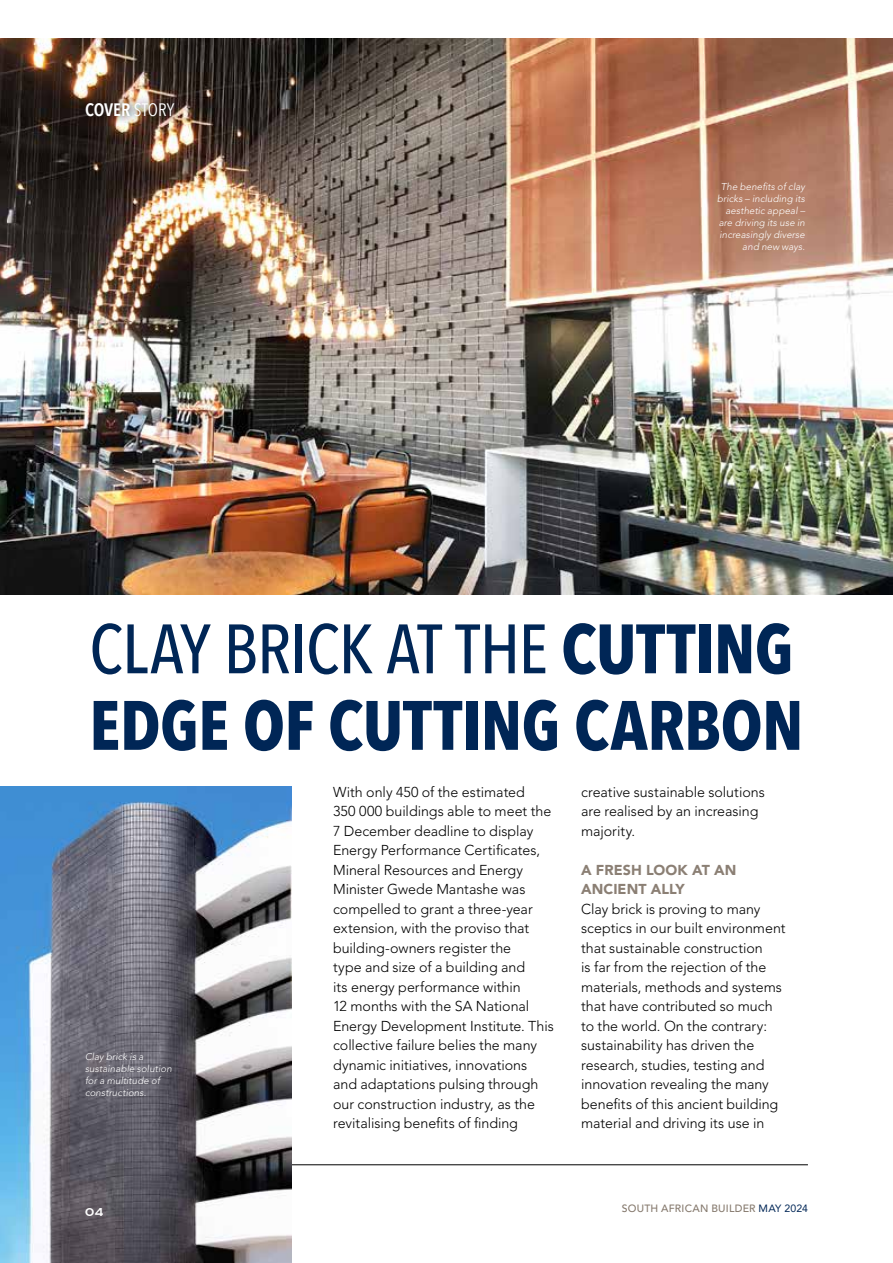
<style>
.page{position:relative;width:893px;height:1263px;background:#fff}
.page>*{position:absolute;margin:0;border:0;box-sizing:border-box;transform-origin:0 0}
.t1{font:700 69px/76.5px "Avenir Next Condensed";letter-spacing:-.005em;color:#002656}
.t2{font:600 18px "Avenir Next Condensed";letter-spacing:-.01em;color:#fff}
.t3{font:15px "Copperplate";color:#fff}
.t4{font:300 14.25px/19.5px "Avenir LT Std";color:#000}
.t5{font:900 14.25px/19.5px "Avenir LT Std";letter-spacing:.005em;color:#8b7f74}
.t6{font:500 10.5px "Avenir LT Std";letter-spacing:.02em;color:#867a6e}
.t7{font:italic 300 9.75px/12px "Avenir LT Std";letter-spacing:.01em;color:#fff;text-align:right}
.s1{font-weight:400}
.s2{font-weight:500}
.s3{font-weight:400;color:#002656}
</style>
<div class="page">
<hr style="left:85px;top:1164px;width:723px;height:1px;background:#000">
<img style="left:0;top:38px;width:893px;height:556px">
<div style="left:78px;top:96px;width:103px;height:28px;background:#000;opacity:.75"></div>
<img style="left:0;top:786px;width:291px;height:477px">
<p class="t2" style="left:85px;top:99px;width:91px">COVER <span class="s1">STORY</span></p>
<p class="t7" style="left:717px;top:181px;width:89px">The benefits of clay bricks – including its aesthetic appeal – are driving its use in increasingly diverse and new ways.</p>
<h1 class="t1" style="left:89px;top:610px;width:716px"><span class="s2">CLAY BRICK AT THE</span> CUTTING<br>EDGE OF CUTTING CARBON</h1>
<p class="t4" style="left:333px;top:782px;width:222px">With only 450 of the estimated<br>350 000 buildings able to meet the<br>7 December deadline to display<br>Energy Performance Certificates,<br>Mineral Resources and Energy<br>Minister Gwede Mantashe was compelled to grant a three-year extension, with the proviso that building-owners register the<br>type and size of a building and<br>its energy performance within<br>12 months with the SA National<br>Energy Development Institute. This collective failure belies the many dynamic initiatives, innovations and adaptations pulsing through our construction industry, as the revitalising benefits of finding</p>
<p class="t4" style="left:581px;top:782px;width:185px">creative sustainable solutions are realised by an increasing majority.</p>
<p class="t5" style="left:581px;top:860px;width:157px">A FRESH LOOK AT AN<br>ANCIENT ALLY</p>
<p class="t4" style="left:581px;top:899px;width:206px">Clay brick is proving to many sceptics in our built environment that sustainable construction<br>is far from the rejection of the materials, methods and systems that have contributed so much to the world. On the contrary: sustainability has driven the research, studies, testing and innovation revealing the many benefits of this ancient building material and driving its use in</p>
<p class="t7" style="left:85px;top:1051px;width:88px;text-align:left">Clay brick is a sustainable solution for a multitude of constructions.</p>
<p class="t3" style="left:85px;top:1202px;width:20px">04</p>
<p class="t6" style="left:622px;top:1203px;width:188px">SOUTH AFRICAN BUILDER <span class="s3">MAY 2024</span></p>
</div>
